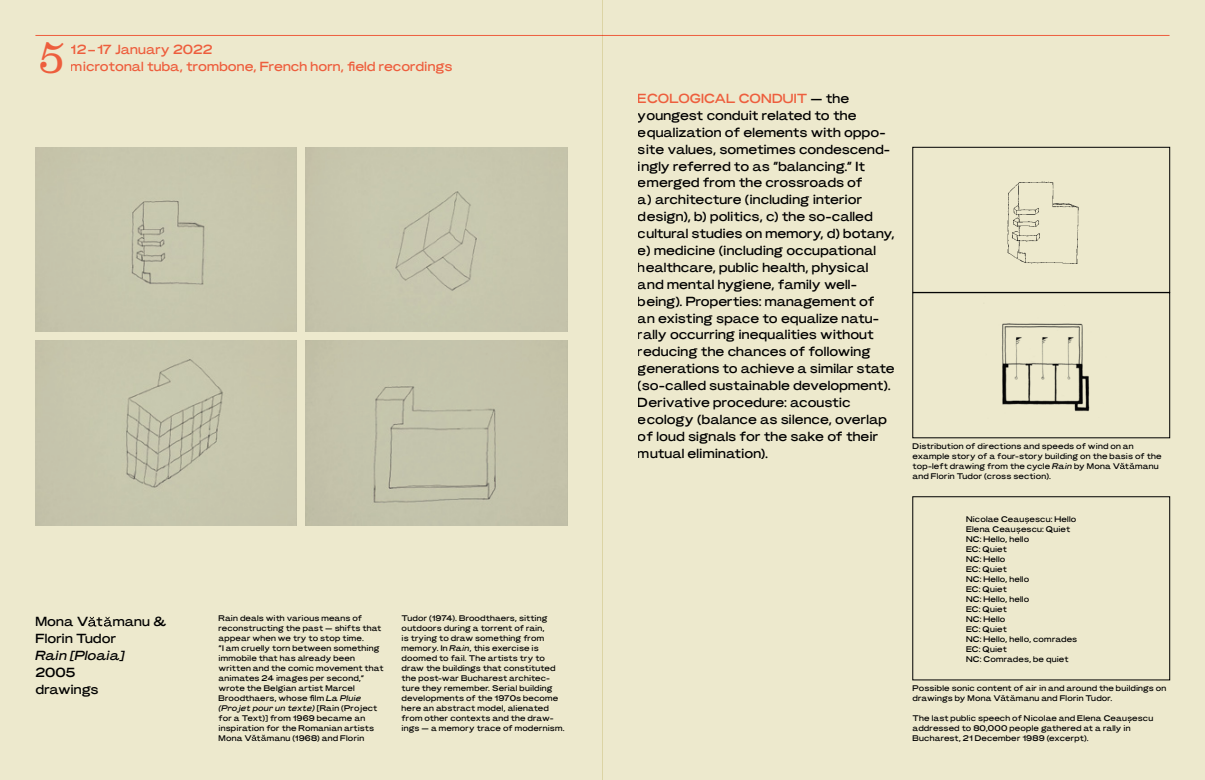
<style>
.page{position:relative;width:1205px;height:780px;background:#fff}
.page>*{position:absolute;margin:0;border:0;box-sizing:border-box;transform-origin:0 0}
.t1{font:45px "Droulers";color:#ff674c}
.t2{font:13.12px/16.9px "Marres";letter-spacing:-.005em;color:#000}
.t3{font:13.12px/16.9px "Marres";letter-spacing:-.005em;color:#ff674c}
.t4{font:italic 13.12px "Marres";letter-spacing:-.005em;color:#000}
.t5{font:8.12px/10px "Marres";letter-spacing:.015em;color:#000}
.s1{font-style:italic}
.s2{color:#ff674c}
</style>
<div class="page">
<svg style="left:0;top:0;width:602px;height:780px;background:#dcd9be"></svg>
<div style="left:602px;top:0;width:603px;height:780px;background:#ede9cd"></div>
<h1 class="t1" style="left:35px;top:31px;width:31px">5</h1>
<h2 class="t3" style="left:71px;top:42px;width:383px">12–17 January 2022<br>microtonal tuba, trombone, French horn, field recordings</h2>
<h2 class="t2" style="left:35px;top:614px;width:133px">Mona V t manu &amp;<br>Florin Tudor</h2>
<h2 class="t4" style="left:35px;top:646px;width:90px">Rain [Ploaia]</h2>
<h2 class="t2" style="left:35px;top:664px;width:65px">2005 drawings</h2>
<p class="t5" style="left:219px;top:613px;width:167px">Rain deals with various means of reconstructing the past — shifts that appear when we try to stop time.<br>“I am cruelly torn between something immobile that has already been written and the comic movement that animates 24 images per second,” wrote the Belgian artist Marcel Broodthaers, whose film <span class="s1">La Pluie (Projet pour un texte)</span> [Rain (Project for a Text)] from 1969 became an inspiration for the Romanian artists Mona V t manu (1968) and Florin</p>
<p class="t5" style="left:402px;top:613px;width:164px">Tudor (1974). Broodthaers, sitting outdoors during a torrent of rain,<br>is trying to draw something from memory. In <span class="s1">Rain</span>, this exercise is doomed to fail. The artists try to draw the buildings that constituted the post-war Bucharest architec&shy;ture they remember. Serial building developments of the 1970s become here an abstract model, alienated from other contexts and the draw&shy;ings — a memory trace of modernism.</p>
<p class="t2" style="left:638px;top:90px;width:258px"><span class="s2">ECOLOGICAL CONDUIT</span> — the youngest conduit related to the equalization of elements with oppo&shy;site values, sometimes condescend&shy;ingly referred to as “balancing.” It emerged from the crossroads of<br>a) architecture (including interior design), b) politics, c) the so-called cultural studies on memory, d) botany, e) medicine (including occupational healthcare, public health, physical and mental hygiene, family well&shy;being). Properties: management of an existing space to equalize natu&shy;rally occurring inequalities without reducing the chances of following generations to achieve a similar state (so-called sustainable development).<br>Derivative procedure: acoustic ecology (balance as silence, overlap of loud signals for the sake of their mutual elimination).</p>
<p class="t5" style="left:912px;top:441px;width:250px">Distribution of directions and speeds of wind on an example story of a four-story building on the basis of the top-left drawing from the cycle <span class="s1">Rain</span> by Mona V t manu and Florin Tudor (cross section).</p>
<p class="t5" style="left:966px;top:514px;width:113px">Nicolae Ceau escu: Hello<br>Elena Ceau escu: Quiet<br>NC: Hello, hello<br>EC: Quiet<br>NC: Hello<br>EC: Quiet<br>NC: Hello, hello<br>EC: Quiet<br>NC: Hello, hello<br>EC: Quiet<br>NC: Hello<br>EC: Quiet<br>NC: Hello, hello, comrades<br>EC: Quiet<br>NC: Comrades, be quiet</p>
<p class="t5" style="left:912px;top:683px;width:255px">Possible sonic content of air in and around the buildings on drawings by Mona V t manu and Florin Tudor.</p>
<p class="t5" style="left:912px;top:713px;width:242px">The last public speech of Nicolae and Elena Ceau escu addressed to 80,000 people gathered at a rally in<br>Bucharest, 21 December 1989 (excerpt).</p>
</div>
